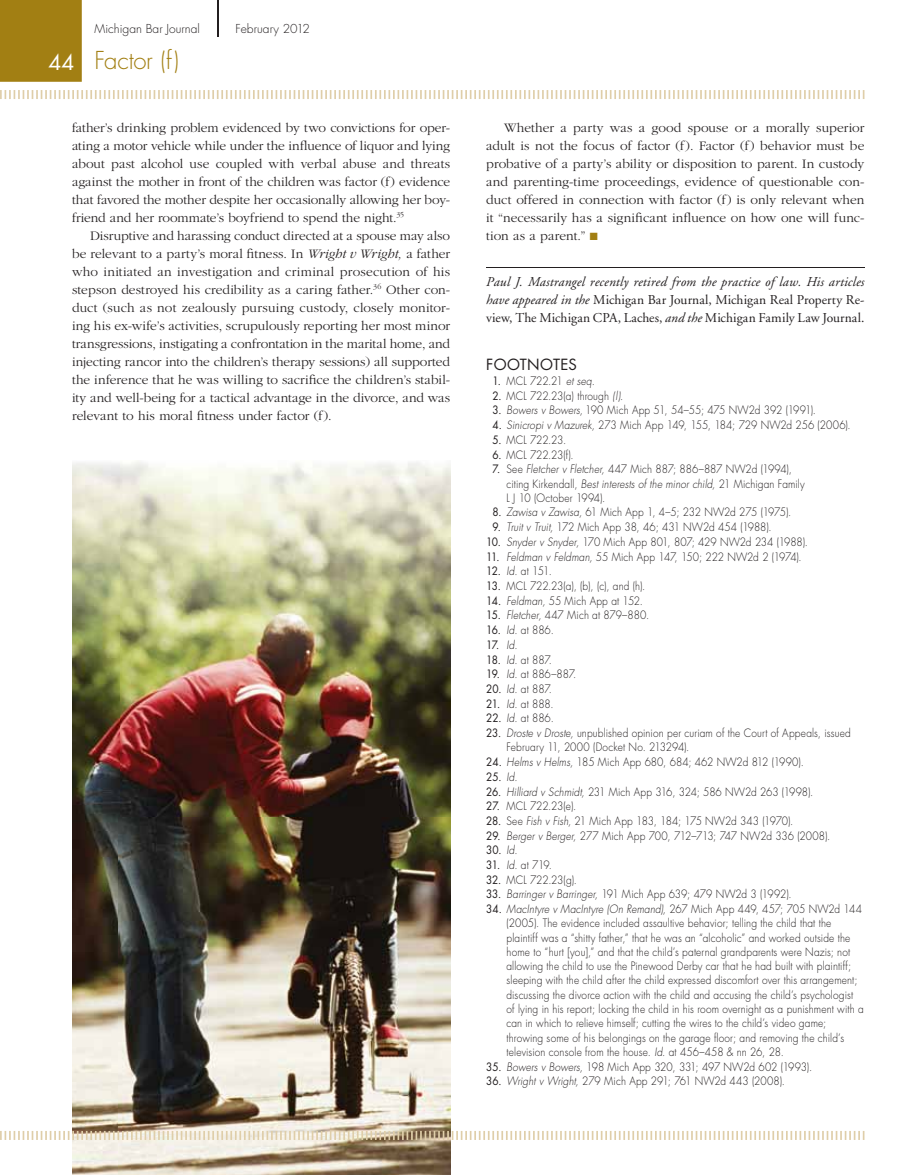
<style>
.page{position:relative;width:905px;height:1175px;background:#fff}
.page>*{position:absolute;margin:0;border:0;box-sizing:border-box;transform-origin:0 0}
.t1{font:300 24px "Futura";letter-spacing:-.01em;color:#a27f13}
.t2{font:15px "Futura";letter-spacing:.02em;color:#231f20}
.t3{font:300 13.5px/18px "Garamond";color:#231f20;text-align:justify}
.t4{font:13.5px/18px "Adobe Garamond";letter-spacing:.005em;color:#231f20;text-align:justify}
.t5{font:300 12px "Futura";color:#231f20}
.t6{font:300 11.25px/14.2px "Futura";letter-spacing:.015em;color:#231f20;scale:.9 1}
.t7{font:300 11.25px "Futura";letter-spacing:-.005em;color:#231f20;scale:.9 1}
.t8{font:300 11.25px "Futura";letter-spacing:-.01em;color:#231f20;scale:.9 1}
.t9{font:300 11.25px "Futura";letter-spacing:-.015em;color:#231f20;scale:.9 1}
.t10{font:11.25px "Futura";color:#231f20;scale:.9 1}
.s1{font-weight:400;font-size:21px;color:#fff}
.s2{font-style:italic}
.s3{color:#a27f13}
.s4{font-weight:400}
.s5{font-weight:300;font-style:italic}
</style>
<div class="page">
<img style="left:72px;top:461px;width:378px;height:713px">
<hr style="left:486px;top:267px;width:378px;height:1px;background:#231f20">
<div style="left:0;top:0;width:82px;height:82px;background:#a27f13"></div>
<svg style="left:0;top:90px;width:864px;height:9px"></svg>
<svg style="left:0;top:1130px;width:864px;height:9px"></svg>
<hr style="left:218px;top:0;width:1px;height:37px;background:#231f20">
<p class="t5" style="left:94px;top:21px;width:107px">Michigan Bar Journal</p>
<p class="t5" style="left:235px;top:21px;width:76px">February 2012</p>
<h1 class="t1" style="left:48px;top:45px;width:132px"><span class="s1">44</span> Factor (f)</h1>
<p class="t3" style="left:72px;top:119px;width:379px">father’s drinking problem evidenced by two convictions for oper&shy;ating a motor vehicle while under the influence of liquor and lying about past alcohol use coupled with verbal abuse and threats against the mother in front of the children was factor (f) evidence that favored the mother despite her occasionally allowing her boy&shy;friend and her roommate’s boyfriend to spend the night.<sup>35</sup></p>
<p class="t3" style="left:72px;top:227px;width:380px;text-indent:18px">Disruptive and harassing conduct directed at a spouse may also be relevant to a party’s moral fitness. In <span class="s2">Wright v Wright,</span> a father who initiated an investigation and criminal prosecution of his stepson destroyed his credibility as a caring father.<sup>36</sup> Other con&shy;duct (such as not zealously pursuing custody, closely monitor&shy;ing his ex-wife’s activities, scrupulously reporting her most minor transgressions, instigating a confrontation in the marital home, and injecting rancor into the children’s therapy sessions) all supported the inference that he was willing to sacrifice the children’s stabil&shy;ity and well-being for a tactical advantage in the divorce, and was relevant to his moral fitness under factor (f).</p>
<p class="t3" style="left:486px;top:119px;width:380px;text-indent:18px">Whether a party was a good spouse or a morally superior adult is not the focus of factor (f). Factor (f) behavior must be probative of a party’s ability or disposition to parent. In custody and parenting-time proceedings, evidence of questionable con&shy;duct offered in connection with factor (f) is only relevant when it “necessarily has a significant influence on how one will func&shy;tion as a parent.” <span class="s3">■</span></p>
<p class="t4" style="left:486px;top:273px;width:379px"><span class="s2">Paul J. Mastrangel recently retired from the practice of law. His articles have appeared in the</span> Michigan Bar Journal, Michigan Real Property Re&shy;view, The Michigan CPA, Laches, <span class="s2">and the</span> Michigan Family Law Journal.</p>
<h2 class="t2" style="left:486px;top:354px;width:92px">FOOTNOTES</h2>
<p class="t6" style="left:492px;top:374px;width:115px"><span class="s4">1.</span> MCL 722.21 <span class="s2">et seq.</span></p>
<p class="t6" style="left:492px;top:388px;width:147px"><span class="s4">2.</span> MCL 722.23(a) through <span class="s2">(l)</span>.</p>
<p class="t6" style="left:492px;top:403px;width:361px"><span class="s4">3.</span> <span class="s2">Bowers v Bowers,</span> 190 Mich App 51, 54–55; 475 NW2d 392 (1991).</p>
<p class="t6" style="left:492px;top:418px;width:399px"><span class="s4">4.</span> <span class="s2">Sinicropi v Mazurek,</span> 273 Mich App 149, 155, 184; 729 NW2d 256 (2006).</p>
<p class="t6" style="left:492px;top:433px;width:83px"><span class="s4">5.</span> MCL 722.23.</p>
<p class="t6" style="left:492px;top:447px;width:92px"><span class="s4">6.</span> MCL 722.23(f).</p>
<p class="t6" style="left:506px;top:462px;width:333px;text-indent:-14px"><span class="s4">7.</span> See <span class="s2">Fletcher v Fletcher,</span> 447 Mich 887; 886–887 NW2d (1994), citing Kirkendall, <span class="s2">Best interests of the minor child,</span> 21 Michigan Family<br>L J 10 (October 1994).</p>
<p class="t9" style="left:492px;top:505px;width:333px"><span class="s4">8.</span> <span class="s2">Zawisa v Zawisa,</span> 61 Mich App 1, 4–5; 232 NW2d 275 (1975).</p>
<p class="t6" style="left:492px;top:520px;width:312px"><span class="s4">9.</span> <span class="s2">Truit v Truit,</span> 172 Mich App 38, 46; 431 NW2d 454 (1988).</p>
<p class="t7" style="left:486px;top:534px;width:359px"><span class="s4">10.</span> <span class="s2">Snyder v Snyder,</span> 170 Mich App 801, 807; 429 NW2d 234 (1988).</p>
<p class="t8" style="left:486px;top:549px;width:352px"><span class="s4">11.</span> <span class="s2">Feldman v Feldman,</span> 55 Mich App 147, 150; 222 NW2d 2 (1974).</p>
<p class="t6" style="left:486px;top:564px;width:74px"><span class="s4">12.</span> <span class="s2">Id.</span> at 151.</p>
<p class="t6" style="left:486px;top:579px;width:178px"><span class="s4">13.</span> MCL 722.23(a), (b), (c), and (h).</p>
<p class="t6" style="left:486px;top:593px;width:176px"><span class="s4">14.</span> <span class="s2">Feldman,</span> 55 Mich App at 152.</p>
<p class="t6" style="left:486px;top:608px;width:182px"><span class="s4">15.</span> <span class="s2">Fletcher,</span> 447 Mich at 879–880.</p>
<p class="t6" style="left:486px;top:623px;width:77px"><span class="s4">16.</span> <span class="s2">Id.</span> at 886.</p>
<p class="t10" style="left:486px;top:637px;width:36px">17. <span class="s5">Id.</span></p>
<p class="t6" style="left:486px;top:652px;width:74px"><span class="s4">18.</span> <span class="s2">Id.</span> at 887.</p>
<p class="t6" style="left:486px;top:667px;width:102px"><span class="s4">19.</span> <span class="s2">Id.</span> at 886–887.</p>
<p class="t6" style="left:486px;top:682px;width:74px"><span class="s4">20.</span> <span class="s2">Id.</span> at 887.</p>
<p class="t6" style="left:486px;top:696px;width:76px"><span class="s4">21.</span> <span class="s2">Id.</span> at 888.</p>
<p class="t6" style="left:486px;top:711px;width:77px"><span class="s4">22.</span> <span class="s2">Id.</span> at 886.</p>
<p class="t6" style="left:506px;top:726px;width:384px;text-indent:-20px"><span class="s4">23.</span> <span class="s2">Droste v Droste,</span> unpublished opinion per curiam of the Court of Appeals, issued<br>February 11, 2000 (Docket No. 213294).</p>
<p class="t6" style="left:486px;top:755px;width:354px"><span class="s4">24.</span> <span class="s2">Helms v Helms,</span> 185 Mich App 680, 684; 462 NW2d 812 (1990).</p>
<p class="t10" style="left:486px;top:769px;width:36px">25. <span class="s5">Id.</span></p>
<p class="t8" style="left:486px;top:784px;width:365px"><span class="s4">26.</span> <span class="s2">Hilliard v Schmidt,</span> 231 Mich App 316, 324; 586 NW2d 263 (1998).</p>
<p class="t6" style="left:486px;top:799px;width:102px"><span class="s4">27.</span> MCL 722.23(e).</p>
<p class="t7" style="left:486px;top:813px;width:343px"><span class="s4">28.</span> See <span class="s2">Fish v Fish,</span> 21 Mich App 183, 184; 175 NW2d 343 (1970).</p>
<p class="t6" style="left:486px;top:828px;width:384px"><span class="s4">29.</span> <span class="s2">Berger v Berger,</span> 277 Mich App 700, 712–713; 747 NW2d 336 (2008).</p>
<p class="t10" style="left:486px;top:842px;width:36px">30. <span class="s5">Id.</span></p>
<p class="t6" style="left:486px;top:858px;width:75px"><span class="s4">31.</span> <span class="s2">Id.</span> at 719.</p>
<p class="t6" style="left:486px;top:872px;width:102px"><span class="s4">32.</span> MCL 722.23(g).</p>
<p class="t7" style="left:486px;top:887px;width:341px"><span class="s4">33.</span> <span class="s2">Barringer v Barringer,</span> 191 Mich App 639; 479 NW2d 3 (1992).</p>
<p class="t6" style="left:506px;top:902px;width:398px;text-indent:-20px"><span class="s4">34.</span> <span class="s2">MacIntyre v MacIntyre (On Remand),</span> 267 Mich App 449, 457; 705 NW2d 144 (2005). The evidence included assaultive behavior; telling the child that the plaintiff was a “shitty father,” that he was an “alcoholic” and worked outside the home to “hurt [you],” and that the child’s paternal grandparents were Nazis; not allowing the child to use the Pinewood Derby car that he had built with plaintiff; sleeping with the child after the child expressed discomfort over this arrangement; discussing the divorce action with the child and accusing the child’s psychologist of lying in his report; locking the child in his room overnight as a punishment with a can in which to relieve himself; cutting the wires to the child’s video game; throwing some of his belongings on the garage floor; and removing the child’s television console from the house. <span class="s2">Id.</span> at 456–458 &amp; nn 26, 28.</p>
<p class="t7" style="left:486px;top:1059px;width:363px"><span class="s4">35.</span> <span class="s2">Bowers v Bowers,</span> 198 Mich App 320, 331; 497 NW2d 602 (1993).</p>
<p class="t6" style="left:486px;top:1074px;width:333px"><span class="s4">36.</span> <span class="s2">Wright v Wright,</span> 279 Mich App 291; 761 NW2d 443 (2008).</p>
</div>
